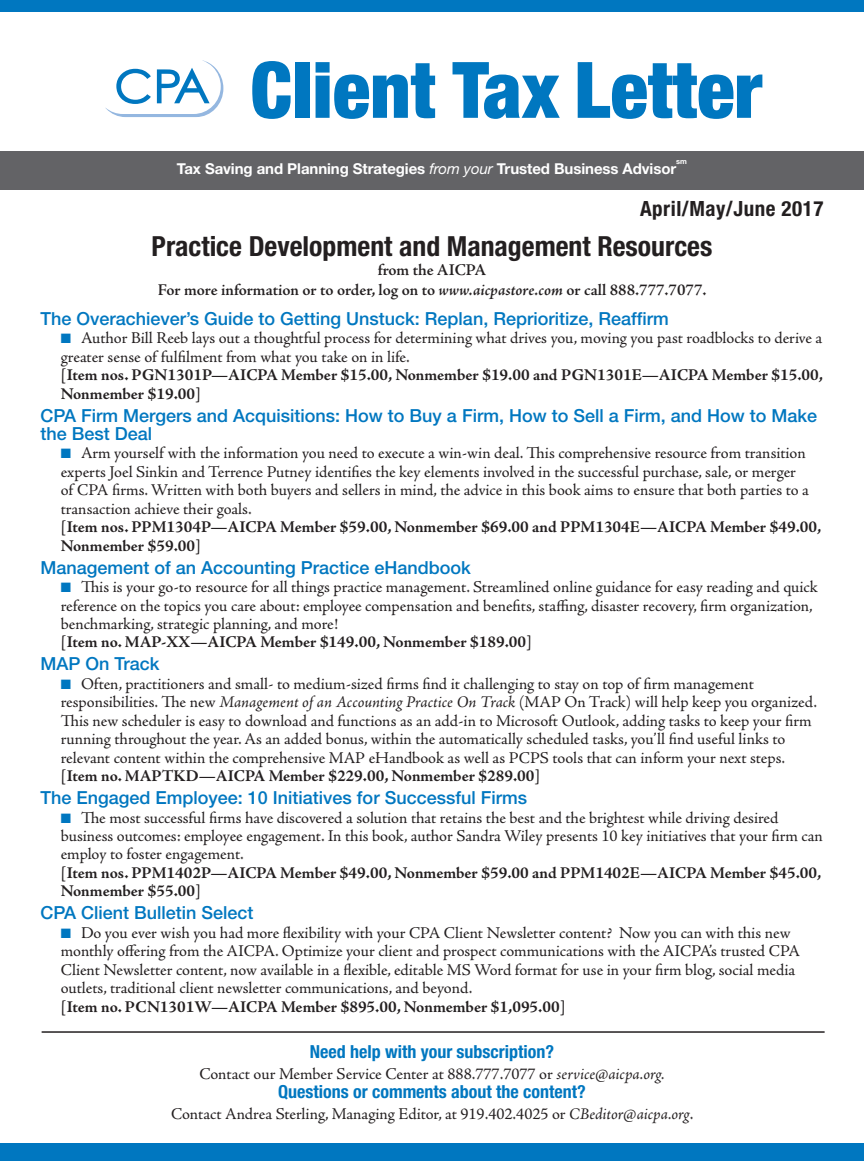
<style>
.page{position:relative;width:864px;height:1161px;background:#fff}
.page>*{position:absolute;margin:0;border:0;box-sizing:border-box;transform-origin:0 0}
.t1{font:900 condensed 78px "Helvetica Neue";color:#0077c0}
.t2{font:700 condensed 27.75px "Helvetica Neue";color:#231f20}
.t3{font:700 condensed 21px "Helvetica Neue";letter-spacing:.025em;color:#231f20}
.t4{font:500 18px/18.5px "Helvetica Neue";color:#0077c0}
.t5{font:700 condensed 18px "Helvetica Neue";color:#0077c0}
.t6{font:16.5px/18.5px "Adobe Jenson Pro";letter-spacing:-.005em;color:#231f20}
.t7{font:700 16.5px/18.5px "Adobe Jenson Pro";letter-spacing:-.005em;color:#231f20}
.t8{font:600 16.5px/19.8px "Adobe Jenson Pro";letter-spacing:-.005em;color:#231f20;text-align:center}
.t9{font:700 15px "Helvetica Neue";letter-spacing:-.005em;color:#fff}
.t10{font:700 7.5px "Helvetica Neue";color:#fff}
.s1{font-weight:400;font-style:italic}
.s2{font-style:italic}
.s3{color:#0077c0}
</style>
<div class="page">
<div style="left:0;top:151px;width:864px;height:38px;background:#636366"></div>
<svg style="left:105px;top:60px;width:118px;height:57px"></svg>
<div style="left:0;top:0;width:864px;height:12px;background:#0077c0"></div>
<div style="left:0;top:1143px;width:864px;height:18px;background:#0077c0"></div>
<hr style="left:42px;top:1031px;width:783px;height:2px;background:#231f20">
<h1 class="t1" style="left:250px;top:42px;width:513px">Client Tax Letter</h1>
<p class="t10" style="left:676px;top:157px;width:12px">sm</p>
<p class="t3" style="left:640px;top:196px;width:185px">April/May/June 2017</p>
<p class="t9" style="left:177px;top:159px;width:501px">Tax Saving and Planning Strategies <span class="s1">from your</span> Trusted Business Advisor</p>
<h2 class="t2" style="left:152px;top:229px;width:562px">Practice Development and Management Resources</h2>
<p class="t8" style="left:158px;top:261px;width:550px">from the AICPA<br>For more information or to order, log on to <span class="s2">www.aicpastore.com</span> or call 888.777.7077.</p>
<p class="t4" style="left:40px;top:309px;width:630px">The Overachiever’s Guide to Getting Unstuck: Replan, Reprioritize, Reaffirm</p>
<p class="t6" style="left:61px;top:329px;width:763px"><span class="s3">■</span> Author Bill Reeb lays out a thoughtful process for determining what drives you, moving you past roadblocks to derive a greater sense of fulfilment from what you take on in life.</p>
<p class="t7" style="left:61px;top:366px;width:764px">[Item nos. PGN1301P—AICPA Member $15.00, Nonmember $19.00 and PGN1301E—AICPA Member $15.00,<br>Nonmember $19.00]</p>
<p class="t4" style="left:40px;top:406px;width:778px">CPA Firm Mergers and Acquisitions: How to Buy a Firm, How to Sell a Firm, and How to Make the Best Deal</p>
<p class="t6" style="left:61px;top:444px;width:750px"><span class="s3">■</span> Arm yourself with the information you need to execute a win-win deal. This comprehensive resource from transition experts Joel Sinkin and Terrence Putney identifies the key elements involved in the successful purchase, sale, or merger of CPA firms. Written with both buyers and sellers in mind, the advice in this book aims to ensure that both parties to a transaction achieve their goals.</p>
<p class="t7" style="left:61px;top:518px;width:762px">[Item nos. PPM1304P—AICPA Member $59.00, Nonmember $69.00 and PPM1304E—AICPA Member $49.00,<br>Nonmember $59.00]</p>
<p class="t4" style="left:40px;top:558px;width:432px">Management of an Accounting Practice eHandbook</p>
<p class="t6" style="left:61px;top:578px;width:759px"><span class="s3">■</span> This is your go-to resource for all things practice management. Streamlined online guidance for easy reading and quick reference on the topics you care about: employee compensation and benefits, staffing, disaster recovery, firm organization, benchmarking, strategic planning, and more!</p>
<p class="t7" style="left:61px;top:633px;width:473px">[Item no. MAP-XX—AICPA Member $149.00, Nonmember $189.00]</p>
<p class="t4" style="left:40px;top:655px;width:121px">MAP On Track</p>
<p class="t6" style="left:61px;top:675px;width:758px"><span class="s3">■</span> Often, practitioners and small- to medium-sized firms find it challenging to stay on top of firm management responsibilities. The new <span class="s2">Management of an Accounting Practice On Track</span> (MAP On Track) will help keep you organized.<br>This new scheduler is easy to download and functions as an add-in to Microsoft Outlook, adding tasks to keep your firm running throughout the year. As an added bonus, within the automatically scheduled tasks, you’ll find useful links to relevant content within the comprehensive MAP eHandbook as well as PCPS tools that can inform your next steps.</p>
<p class="t7" style="left:61px;top:767px;width:481px">[Item no. MAPTKD—AICPA Member $229.00, Nonmember $289.00]</p>
<p class="t4" style="left:40px;top:788px;width:488px">The Engaged Employee: 10 Initiatives for Successful Firms</p>
<p class="t6" style="left:61px;top:808px;width:764px"><span class="s3">■</span> The most successful firms have discovered a solution that retains the best and the brightest while driving desired business outcomes: employee engagement. In this book, author Sandra Wiley presents 10 key initiatives that your firm can employ to foster engagement.</p>
<p class="t7" style="left:61px;top:864px;width:762px">[Item nos. PPM1402P—AICPA Member $49.00, Nonmember $59.00 and PPM1402E—AICPA Member $45.00,<br>Nonmember $55.00]</p>
<p class="t4" style="left:40px;top:903px;width:215px">CPA Client Bulletin Select</p>
<p class="t6" style="left:61px;top:924px;width:741px"><span class="s3">■</span> Do you ever wish you had more flexibility with your CPA Client Newsletter content? Now you can with this new monthly offering from the AICPA. Optimize your client and prospect communications with the AICPA’s trusted CPA Client Newsletter content, now available in a flexible, editable MS Word format for use in your firm blog, social media outlets, traditional client newsletter communications, and beyond.</p>
<p class="t7" style="left:61px;top:997px;width:506px">[Item no. PCN1301W—AICPA Member $895.00, Nonmember $1,095.00]</p>
<p class="t5" style="left:310px;top:1041px;width:246px">Need help with your subscription?</p>
<p class="t6" style="left:199px;top:1065px;width:467px">Contact our Member Service Center at 888.777.7077 or <span class="s2">service@aicpa.org.</span></p>
<p class="t5" style="left:278px;top:1081px;width:309px">Questions or comments about the content?</p>
<p class="t6" style="left:171px;top:1105px;width:524px">Contact Andrea Sterling, Managing Editor, at 919.402.4025 or <span class="s2">CBeditor@aicpa.org</span>.</p>
</div>
